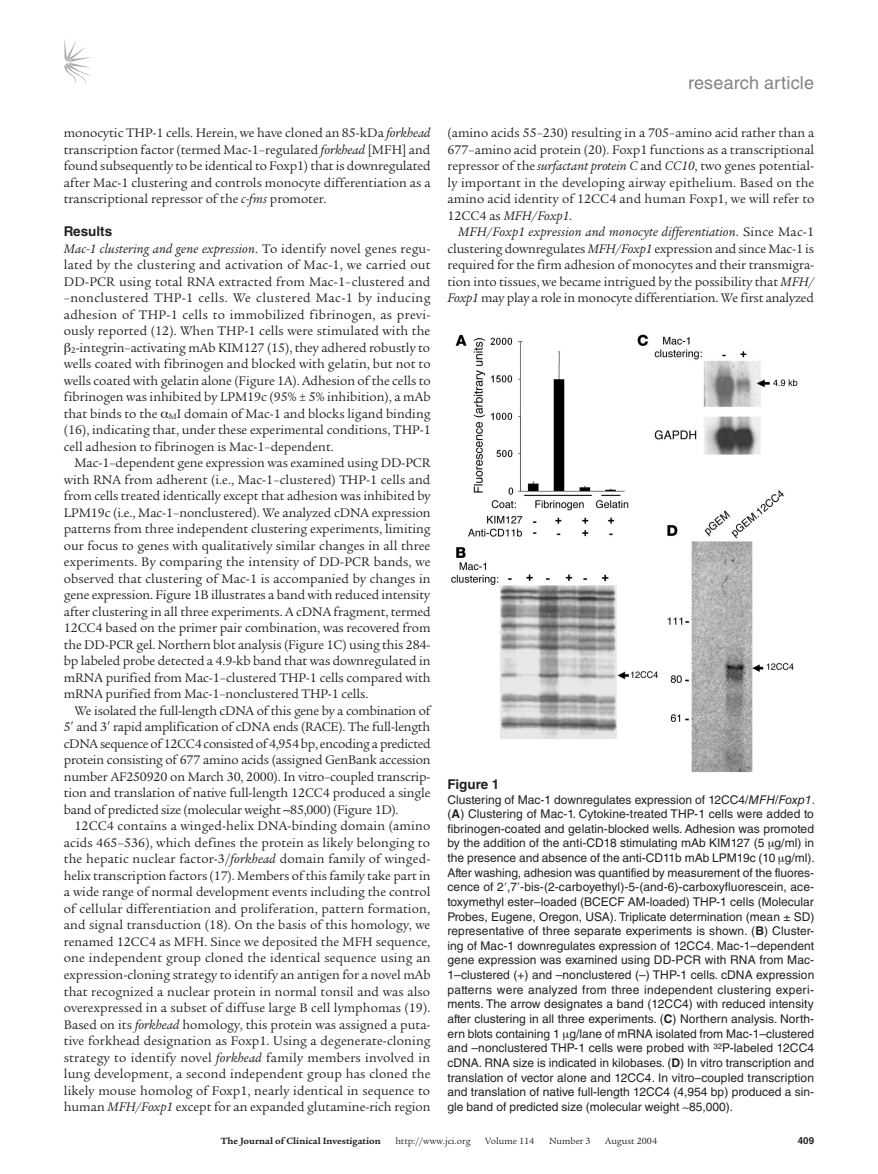
<style>
.page{position:relative;width:878px;height:1174px;background:#fff}
.page>*{position:absolute;margin:0;border:0;box-sizing:border-box;transform-origin:0 0}
.t1{font:18px "Helvetica LT Std";letter-spacing:.01em;color:#808285}
.t2{font:13.5px/16.5px "Legacy Serif Std";color:#231f20;text-align:justify}
.t3{font:13.5px "Legacy Serif Std";letter-spacing:-.02em;color:#231f20}
.t4{font:italic 13.5px "Legacy Serif Std";letter-spacing:.01em;color:#231f20}
.t5{font:13.5px "Legacy Serif Std";letter-spacing:-.025em;color:#231f20}
.t6{font:13.5px "Legacy Serif Std";letter-spacing:.025em;color:#231f20}
.t7{font:13.5px "Legacy Serif Std";letter-spacing:.03em;color:#231f20}
.t8{font:700 13.5px "Helvetica LT Std";color:#231f20}
.t9{font:12px/14.5px "Helvetica LT Std";color:#231f20;text-align:justify}
.t10{font:9.75px "Legacy Serif Std";color:#231f20}
.t11{font:700 9.75px "Legacy Serif Std";color:#231f20}
.t12{font:700 9.75px "Helvetica LT Std";color:#231f20}
.s1{font-style:italic}
.s2{font-style:normal}
.s3{font-weight:700}
</style>
<div class="page">
<svg style="left:64px;top:39px;width:27px;height:46px"></svg>
<img style="left:451px;top:334px;width:347px;height:439px">
<p class="t2" style="left:64px;top:125px;width:368px">monocytic THP-1 cells. Herein, we have cloned an 85-kDa <span class="s1">forkhead </span>transcription factor (termed Mac-1–regulated <span class="s1">forkhead</span> [MFH] and found subsequently to be identical to Foxp1) that is downregulated after Mac-1 clustering and controls monocyte differentiation as a transcriptional repressor of the <span class="s1">c-fms</span> promoter.</p>
<p class="t8" style="left:64px;top:223px;width:50px">Results</p>
<p class="t4" style="left:64px;top:241px;width:368px">Mac-1 clustering and gene expression<span class="s2">. To identify novel genes regu-</span></p>
<p class="t2" style="left:64px;top:257px;width:368px">lated by the clustering and activation of Mac-1, we carried out</p>
<p class="t2" style="left:64px;top:273px;width:368px">DD-PCR using total RNA extracted from Mac-1–clustered and</p>
<p class="t7" style="left:64px;top:290px;width:368px">–nonclustered THP-1 cells. We clustered Mac-1 by inducing</p>
<p class="t6" style="left:64px;top:307px;width:368px">adhesion of THP-1 cells to immobilized fibrinogen, as previ-</p>
<p class="t2" style="left:64px;top:323px;width:368px">ously reported (12). When THP-1 cells were stimulated with the</p>
<p class="t2" style="left:71px;top:339px;width:360px"><sub>2</sub>-integrin–activating mAb KIM127 (15), they adhered robustly to</p>
<p class="t2" style="left:64px;top:356px;width:368px">wells coated with fibrinogen and blocked with gelatin, but not to</p>
<p class="t2" style="left:64px;top:372px;width:368px">wells coated with gelatin alone (Figure 1A). Adhesion of the cells to</p>
<p class="t2" style="left:64px;top:389px;width:368px">fibrinogen was inhibited by LPM19c (95% ± 5% inhibition), a mAb</p>
<p class="t2" style="left:64px;top:405px;width:368px">that binds to the <sub>M</sub>I domain of Mac-1 and blocks ligand binding</p>
<p class="t2" style="left:64px;top:422px;width:368px">(16), indicating that, under these experimental conditions, THP-1</p>
<p class="t2" style="left:64px;top:438px;width:271px">cell adhesion to fibrinogen is Mac-1–dependent.</p>
<p class="t2" style="left:74px;top:455px;width:357px">Mac-1–dependent gene expression was examined using DD-PCR</p>
<p class="t2" style="left:64px;top:471px;width:368px">with RNA from adherent (i.e., Mac-1–clustered) THP-1 cells and</p>
<p class="t2" style="left:64px;top:488px;width:368px">from cells treated identically except that adhesion was inhibited by</p>
<p class="t2" style="left:64px;top:504px;width:368px">LPM19c (i.e., Mac-1–nonclustered). We analyzed cDNA expression</p>
<p class="t2" style="left:64px;top:521px;width:368px">patterns from three independent clustering experiments, limiting</p>
<p class="t2" style="left:64px;top:537px;width:368px">our focus to genes with qualitatively similar changes in all three</p>
<p class="t2" style="left:64px;top:554px;width:368px">experiments. By comparing the intensity of DD-PCR bands, we</p>
<p class="t2" style="left:64px;top:570px;width:368px">observed that clustering of Mac-1 is accompanied by changes in</p>
<p class="t2" style="left:64px;top:587px;width:368px">gene expression. Figure 1B illustrates a band with reduced intensity</p>
<p class="t2" style="left:64px;top:603px;width:368px">after clustering in all three experiments. A cDNA fragment, termed</p>
<p class="t2" style="left:64px;top:620px;width:368px">12CC4 based on the primer pair combination, was recovered from</p>
<p class="t2" style="left:64px;top:636px;width:368px">the DD-PCR gel. Northern blot analysis (Figure 1C) using this 284-</p>
<p class="t2" style="left:64px;top:653px;width:368px">bp labeled probe detected a 4.9-kb band that was downregulated in</p>
<p class="t2" style="left:64px;top:669px;width:368px">mRNA purified from Mac-1–clustered THP-1 cells compared with</p>
<p class="t2" style="left:64px;top:686px;width:306px">mRNA purified from Mac-1–nonclustered THP-1 cells.</p>
<p class="t3" style="left:74px;top:703px;width:357px">We isolated the full-length cDNA of this gene by a combination of</p>
<p class="t2" style="left:64px;top:719px;width:368px">5 and 3 rapid amplification of cDNA ends (RACE). The full-length</p>
<p class="t5" style="left:64px;top:736px;width:368px">cDNA sequence of 12CC4 consisted of 4,954 bp, encoding a predicted</p>
<p class="t2" style="left:64px;top:752px;width:368px">protein consisting of 677 amino acids (assigned GenBank accession</p>
<p class="t2" style="left:64px;top:768px;width:368px">number AF250920 on March 30, 2000). In vitro–coupled transcrip-</p>
<p class="t2" style="left:64px;top:785px;width:368px">tion and translation of native full-length 12CC4 produced a single</p>
<p class="t3" style="left:64px;top:802px;width:336px">band of predicted size (molecular weight ∼85,000) (Figure 1D).</p>
<p class="t2" style="left:74px;top:818px;width:357px">12CC4 contains a winged-helix DNA-binding domain (amino</p>
<p class="t2" style="left:64px;top:834px;width:368px">acids 465–536), which defines the protein as likely belonging to</p>
<p class="t2" style="left:64px;top:851px;width:368px">the hepatic nuclear factor-3/<span class="s1">forkhead</span> domain family of winged-</p>
<p class="t2" style="left:64px;top:867px;width:368px">helix transcription factors (17). Members of this family take part in</p>
<p class="t2" style="left:64px;top:884px;width:368px">a wide range of normal development events including the control</p>
<p class="t2" style="left:64px;top:900px;width:368px">of cellular differentiation and proliferation, pattern formation,</p>
<p class="t2" style="left:64px;top:917px;width:368px">and signal transduction (18). On the basis of this homology, we</p>
<p class="t2" style="left:64px;top:933px;width:368px">renamed 12CC4 as MFH. Since we deposited the MFH sequence,</p>
<p class="t2" style="left:64px;top:950px;width:368px">one independent group cloned the identical sequence using an</p>
<p class="t2" style="left:64px;top:966px;width:368px">expression-cloning strategy to identify an antigen for a novel mAb</p>
<p class="t2" style="left:64px;top:983px;width:368px">that recognized a nuclear protein in normal tonsil and was also</p>
<p class="t2" style="left:64px;top:999px;width:368px">overexpressed in a subset of diffuse large B cell lymphomas (19).</p>
<p class="t2" style="left:64px;top:1016px;width:368px">Based on its <span class="s1">forkhead</span> homology, this protein was assigned a puta-</p>
<p class="t2" style="left:64px;top:1032px;width:368px">tive forkhead designation as Foxp1. Using a degenerate-cloning</p>
<p class="t2" style="left:64px;top:1049px;width:368px">strategy to identify novel <span class="s1">forkhead</span> family members involved in</p>
<p class="t2" style="left:64px;top:1065px;width:368px">lung development, a second independent group has cloned the</p>
<p class="t2" style="left:64px;top:1082px;width:368px">likely mouse homolog of Foxp1, nearly identical in sequence to</p>
<p class="t2" style="left:64px;top:1098px;width:368px">human <span class="s1">MFH/Foxp1</span> except for an expanded glutamine-rich region</p>
<h1 class="t1" style="left:688px;top:72px;width:127px">research article</h1>
<p class="t2" style="left:447px;top:125px;width:368px">(amino acids 55–230) resulting in a 705–amino acid rather than a 677–amino acid protein (20). Foxp1 functions as a transcriptional repressor of the <span class="s1">surfactant protein C</span> and <span class="s1">CC10</span>, two genes potential&shy;ly important in the developing airway epithelium. Based on the amino acid identity of 12CC4 and human Foxp1, we will refer to 12CC4 as <span class="s1">MFH/Foxp1</span>.</p>
<p class="t2" style="left:447px;top:224px;width:368px;text-indent:11px"><span class="s1">MFH/Foxp1 expression and monocyte differentiation</span>. Since Mac-1 clustering downregulates <span class="s1">MFH/Foxp1</span> expression and since Mac-1 is required for the firm adhesion of monocytes and their transmigra&shy;tion into tissues, we became intrigued by the possibility that <span class="s1">MFH/ Foxp1</span> may play a role in monocyte differentiation. We first analyzed</p>
<p class="t8" style="left:447px;top:776px;width:53px">Figure 1</p>
<p class="t9" style="left:447px;top:792px;width:369px">Clustering of Mac-1 downregulates expression of 12CC4/<span class="s1">MFH/Foxp1</span>. (<span class="s3">A</span>) Clustering of Mac-1. Cytokine-treated THP-1 cells were added to fibrinogen-coated and gelatin-blocked wells. Adhesion was promoted by the addition of the anti-CD18 stimulating mAb KIM127 (5 g/ml) in the presence and absence of the anti-CD11b mAb LPM19c (10 g/ml).<br>After washing, adhesion was quantified by measurement of the fluores&shy;cence of 2 ,7 -bis-(2-carboyethyl)-5-(and-6)-carboxyfluorescein, ace&shy;toxymethyl ester–loaded (BCECF AM-loaded) THP-1 cells (Molecular Probes, Eugene, Oregon, USA). Triplicate determination (mean ± SD) representative of three separate experiments is shown. (<span class="s3">B</span>) Cluster&shy;ing of Mac-1 downregulates expression of 12CC4. Mac-1–dependent gene expression was examined using DD-PCR with RNA from Mac-1–clustered (+) and –nonclustered (–) THP-1 cells. cDNA expression patterns were analyzed from three independent clustering experi&shy;ments. The arrow designates a band (12CC4) with reduced intensity after clustering in all three experiments. (<span class="s3">C</span>) Northern analysis. North&shy;ern blots containing 1 g/lane of mRNA isolated from Mac-1–clustered and –nonclustered THP-1 cells were probed with <sup>32</sup>P-labeled 12CC4 cDNA. RNA size is indicated in kilobases. (<span class="s3">D</span>) In vitro transcription and translation of vector alone and 12CC4. In vitro–coupled transcription and translation of native full-length 12CC4 (4,954 bp) produced a sin&shy;gle band of predicted size (molecular weight ∼85,000).</p>
<p class="t11" style="left:221px;top:1135px;width:161px">The Journal of Clinical Investigation</p>
<p class="t10" style="left:395px;top:1135px;width:77px">http://www.jci.org</p>
<p class="t10" style="left:485px;top:1135px;width:50px">Volume 114</p>
<p class="t10" style="left:549px;top:1135px;width:43px">Number 3</p>
<p class="t10" style="left:605px;top:1135px;width:53px">August 2004</p>
<p class="t12" style="left:797px;top:1134px;width:18px">409</p>
</div>
